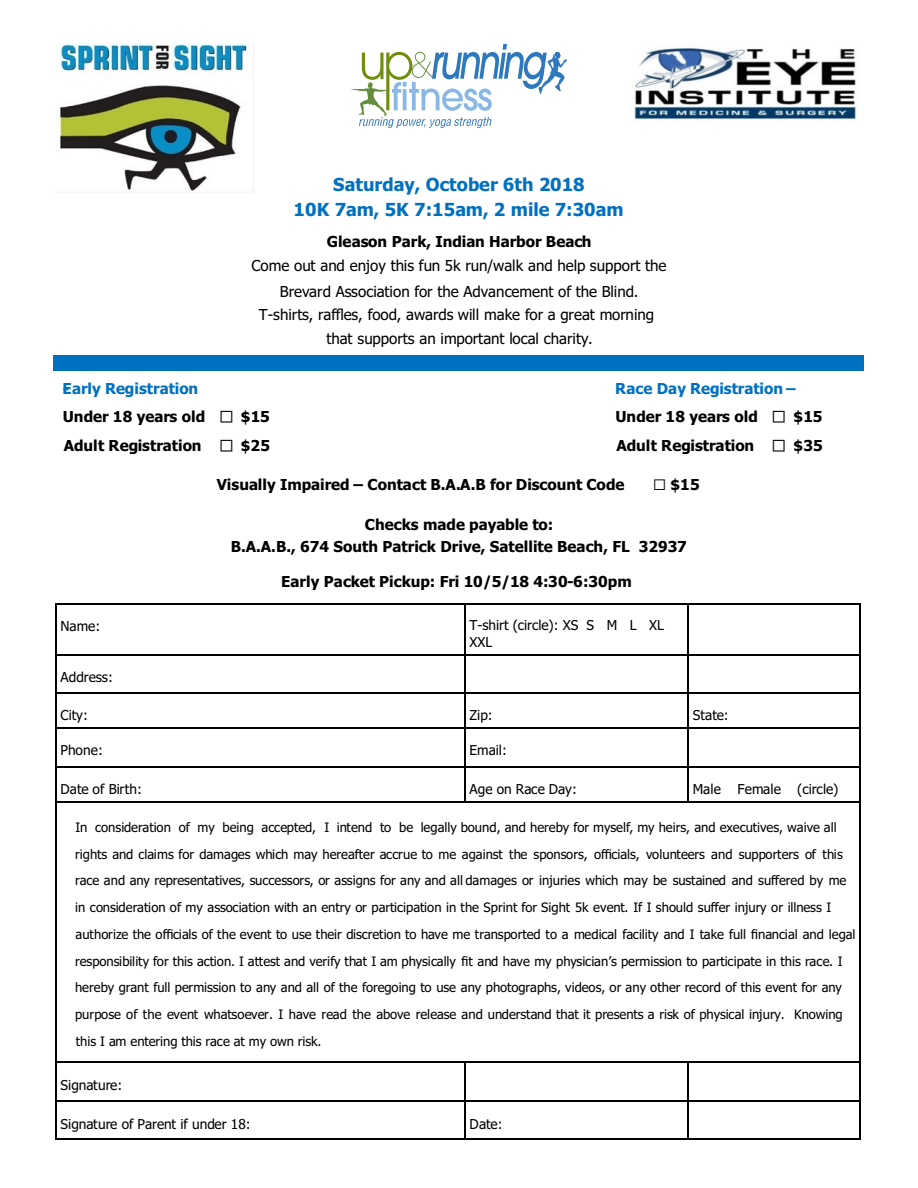
<style>
.page{position:relative;width:918px;height:1188px;background:#fff}
.page>*{position:absolute;margin:0;border:0;box-sizing:border-box;transform-origin:0 0}
.t1{font:700 18px/26px "Tahoma";color:#0070c0;text-align:center}
.t2{font:700 15.15px/28.8px "Tahoma";color:#000;text-align:center}
.t3{font:15.15px/25.7px "Tahoma";color:#000;text-align:center}
.t4{font:700 15.15px/28.5px "Tahoma";color:#0070c0}
.t5{font:13.65px/16.5px "Tahoma";color:#000}
.t6{font:13.05px/26.7px "Tahoma";color:#000;text-align:justify}
.s1{color:#0070c0}
.s2{color:#000}
</style>
<div class="page">
<svg style="left:351px;top:44px;width:216px;height:84px"></svg>
<div style="left:54px;top:355px;width:810px;height:16px;background:#0070c0"></div>
<img style="left:634px;top:47px;width:223px;height:73px">
<img style="left:58px;top:44px;width:193px;height:148px">
<hr style="left:55px;top:603px;width:2px;height:51px;background:#000">
<hr style="left:464px;top:604px;width:2px;height:50px;background:#000">
<hr style="left:688px;top:604px;width:1px;height:50px;background:#000">
<hr style="left:859px;top:603px;width:1px;height:51px;background:#000">
<hr style="left:55px;top:654px;width:2px;height:39px;background:#000">
<hr style="left:464px;top:655px;width:2px;height:38px;background:#000">
<hr style="left:688px;top:655px;width:1px;height:38px;background:#000">
<hr style="left:859px;top:654px;width:1px;height:39px;background:#000">
<hr style="left:55px;top:693px;width:2px;height:35px;background:#000">
<hr style="left:464px;top:694px;width:2px;height:34px;background:#000">
<hr style="left:688px;top:694px;width:1px;height:34px;background:#000">
<hr style="left:859px;top:693px;width:1px;height:35px;background:#000">
<hr style="left:55px;top:728px;width:2px;height:39px;background:#000">
<hr style="left:464px;top:728px;width:2px;height:38px;background:#000">
<hr style="left:688px;top:728px;width:1px;height:38px;background:#000">
<hr style="left:859px;top:728px;width:1px;height:39px;background:#000">
<hr style="left:55px;top:767px;width:2px;height:34px;background:#000">
<hr style="left:464px;top:767px;width:2px;height:34px;background:#000">
<hr style="left:688px;top:767px;width:1px;height:34px;background:#000">
<hr style="left:859px;top:767px;width:1px;height:34px;background:#000">
<hr style="left:55px;top:801px;width:2px;height:296px;background:#000">
<hr style="left:859px;top:801px;width:1px;height:296px;background:#000">
<hr style="left:55px;top:1062px;width:2px;height:39px;background:#000">
<hr style="left:464px;top:1063px;width:2px;height:38px;background:#000">
<hr style="left:688px;top:1063px;width:1px;height:38px;background:#000">
<hr style="left:859px;top:1062px;width:1px;height:39px;background:#000">
<hr style="left:55px;top:1101px;width:2px;height:39px;background:#000">
<hr style="left:464px;top:1102px;width:2px;height:38px;background:#000">
<hr style="left:688px;top:1102px;width:1px;height:38px;background:#000">
<hr style="left:859px;top:1101px;width:1px;height:39px;background:#000">
<hr style="left:55px;top:603px;width:410px;height:1px;background:#000">
<hr style="left:56px;top:654px;width:409px;height:1px;background:#000">
<hr style="left:465px;top:603px;width:223px;height:1px;background:#000">
<hr style="left:465px;top:654px;width:223px;height:1px;background:#000">
<hr style="left:688px;top:603px;width:172px;height:1px;background:#000">
<hr style="left:688px;top:654px;width:172px;height:1px;background:#000">
<hr style="left:56px;top:693px;width:409px;height:1px;background:#000">
<hr style="left:465px;top:693px;width:223px;height:1px;background:#000">
<hr style="left:688px;top:693px;width:172px;height:1px;background:#000">
<hr style="left:56px;top:728px;width:409px;height:1px;background:#000">
<hr style="left:465px;top:728px;width:223px;height:1px;background:#000">
<hr style="left:688px;top:728px;width:172px;height:1px;background:#000">
<hr style="left:56px;top:766px;width:409px;height:1px;background:#000">
<hr style="left:465px;top:766px;width:223px;height:1px;background:#000">
<hr style="left:688px;top:766px;width:172px;height:1px;background:#000">
<hr style="left:56px;top:801px;width:409px;height:1px;background:#000">
<hr style="left:465px;top:801px;width:223px;height:1px;background:#000">
<hr style="left:688px;top:801px;width:172px;height:1px;background:#000">
<hr style="left:56px;top:1062px;width:409px;height:1px;background:#000">
<hr style="left:465px;top:1062px;width:223px;height:1px;background:#000">
<hr style="left:688px;top:1062px;width:172px;height:1px;background:#000">
<hr style="left:56px;top:1139px;width:409px;height:1px;background:#000">
<hr style="left:465px;top:1139px;width:223px;height:1px;background:#000">
<hr style="left:688px;top:1139px;width:172px;height:1px;background:#000">
<hr style="left:56px;top:1101px;width:409px;height:1px;background:#000">
<hr style="left:465px;top:1101px;width:223px;height:1px;background:#000">
<hr style="left:688px;top:1101px;width:172px;height:1px;background:#000">
<h1 class="t1" style="left:294px;top:173px;width:332px">Saturday, October 6th 2018<br>10K 7am, 5K 7:15am, 2 mile 7:30am</h1>
<p class="t2" style="left:327px;top:229px;width:266px">Gleason Park, Indian Harbor Beach</p>
<p class="t3" style="left:251px;top:254px;width:416px">Come out and enjoy this fun 5k run/walk and help support the<br>Brevard Association for the Advancement of the Blind.</p>
<p class="t3" style="left:259px;top:304px;width:397px;line-height:24.3px">T-shirts, raffles, food, awards will make for a great morning that supports an important local charity.</p>
<p class="t2" style="left:63px;top:375px;width:209px;text-align:left"><span class="s1">E- arly Registration<br></span>Under 18 years old ⬜ $15<br>Adult Registration ⬜ $25</p>
<p class="t4" style="left:615px;top:375px;width:209px">Race Day Registration –<br><span class="s2">Under 18 years old</span> <span class="s2">⬜ $15</span></p>
<p class="t2" style="left:616px;top:433px;width:208px">Adult Registration ⬜ $35</p>
<p class="t2" style="left:217px;top:472px;width:409px">Visually Impaired – Contact B.A.A.B for Discount Code</p>
<p class="t2" style="left:653px;top:472px;width:48px">⬜ $15</p>
<p class="t2" style="left:231px;top:514px;width:458px;line-height:22.2px">Checks made payable to:<br>B.A.A.B., 674 South Patrick Drive, Satellite Beach, FL 32937</p>
<p class="t2" style="left:281px;top:569px;width:352px">Early Packet Pickup: Fri 10/5/18 4:30-6:30pm</p>
<p class="t5" style="left:60px;top:619px;width:41px">Name:</p>
<p class="t5" style="left:470px;top:618px;width:196px">T-shirt (circle): XS S M L XL<br>XXL</p>
<p class="t5" style="left:60px;top:670px;width:54px">Address:</p>
<p class="t5" style="left:60px;top:708px;width:29px">City:</p>
<p class="t5" style="left:470px;top:708px;width:25px">Zip:</p>
<p class="t5" style="left:693px;top:708px;width:37px">State:</p>
<p class="t5" style="left:60px;top:743px;width:44px">Phone:</p>
<p class="t5" style="left:470px;top:743px;width:39px">Email:</p>
<p class="t5" style="left:60px;top:782px;width:83px">Date of Birth:</p>
<p class="t5" style="left:470px;top:782px;width:109px">Age on Race Day:</p>
<p class="t5" style="left:693px;top:782px;width:147px">Male Female (circle)</p>
<p class="t6" style="left:75px;top:815px;width:763px">In consideration of my being accepted, I intend to be legally bound, and hereby for myself, my heirs, and executives, waive all</p>
<p class="t6" style="left:75px;top:842px;width:769px">rights and claims for damages which may hereafter accrue to me against the sponsors, officials, volunteers and supporters of this</p>
<p class="t6" style="left:75px;top:868px;width:773px">race and any representatives, successors, or assigns for any and all damages or injuries which may be sustained and suffered by me</p>
<p class="t6" style="left:75px;top:895px;width:758px">in consideration of my association with an entry or participation in the Sprint for Sight 5k event. If I should suffer injury or illness I</p>
<p class="t6" style="left:76px;top:922px;width:781px">authorize the officials of the event to use their discretion to have me transported to a medical facility and I take full financial and legal</p>
<p class="t6" style="left:75px;top:949px;width:769px">responsibility for this action. I attest and verify that I am physically fit and have my physician’s permission to participate in this race. I hereby grant full permission to any and all of the foregoing to use any photographs, videos, or any other record of this event for any purpose of the event whatsoever. I have read the above release and understand that it presents a risk of physical injury. Knowing this I am entering this race at my own risk.</p>
<p class="t5" style="left:60px;top:1078px;width:63px">Signature:</p>
<p class="t5" style="left:60px;top:1117px;width:192px">Signature of Parent if under 18:</p>
<p class="t5" style="left:470px;top:1117px;width:34px">Date:</p>
</div>
